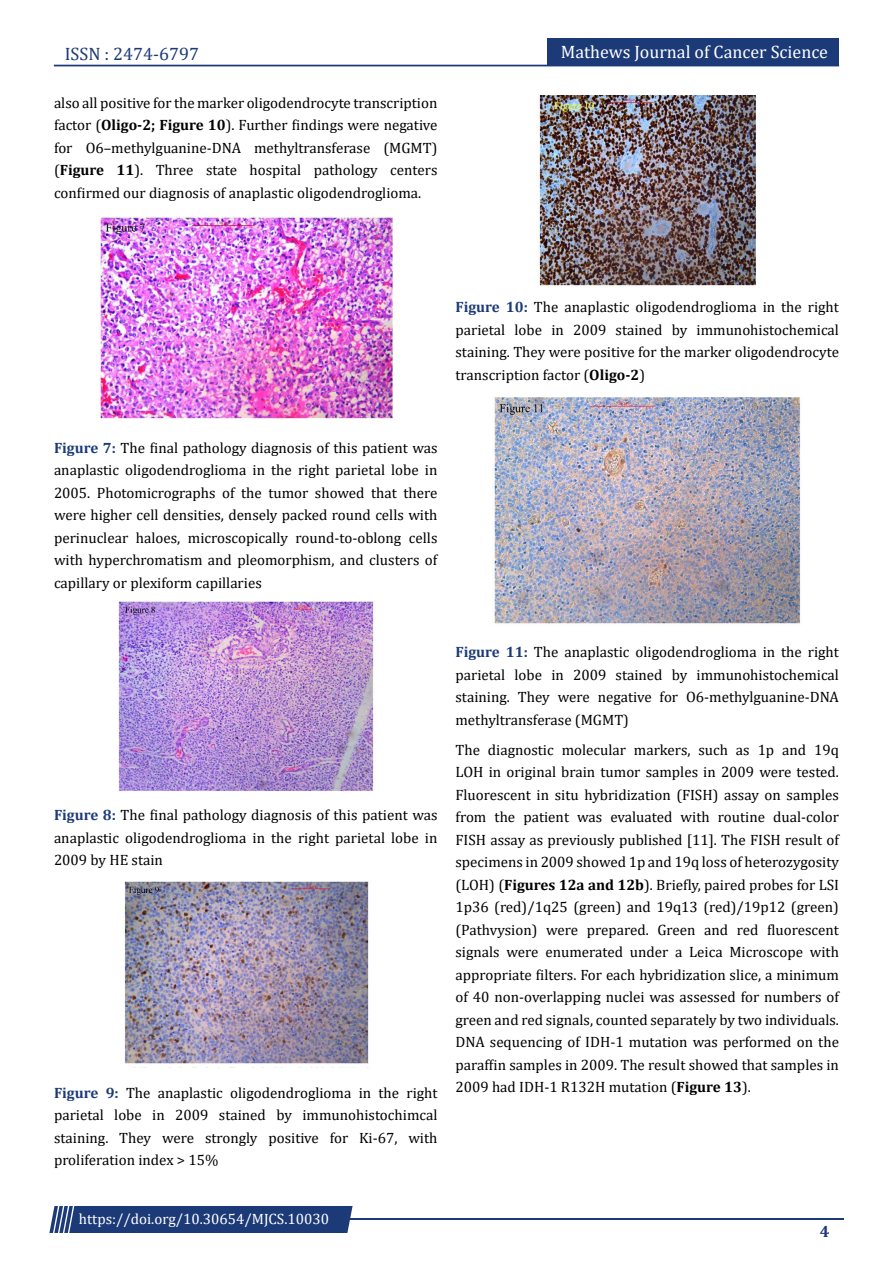
<style>
.page{position:relative;width:893px;height:1263px;background:#fff}
.page>*{position:absolute;margin:0;border:0;box-sizing:border-box;transform-origin:0 0}
.t1{font:18px "Cambria";color:#fff}
.t2{font:18px "Cambria";color:#1c3a78}
.t3{font:700 16.5px "Cambria";color:#1c3a78}
.t4{font:15px/22.5px "Cambria";color:#000;text-align:justify}
.t5{font:15px "Cambria";color:#fff}
.s1{font-weight:700}
.s2{font-weight:700;color:#1c3a78}
</style>
<div class="page">
<div style="left:54px;top:65px;width:785px;height:1px;border:1px solid #1c3a78"></div>
<div style="left:548px;top:39px;width:291px;height:27px;background:#1c3a78"></div>
<hr style="left:310px;top:1219px;width:534px;height:1px;background:#1c3a78">
<div style="left:49px;top:1206px;width:304px;height:27px;background:#1c3a78"></div>
<img style="left:100px;top:216px;width:293px;height:203px">
<img style="left:539px;top:96px;width:218px;height:190px">
<img style="left:492px;top:398px;width:309px;height:227px">
<img style="left:118px;top:602px;width:257px;height:189px">
<img style="left:124px;top:882px;width:245px;height:182px">
<p class="t2" style="left:65px;top:43px;width:136px">ISSN : 2474-6797</p>
<p class="t4" style="left:54px;top:91px;width:385px">also all positive for the marker oligodendrocyte transcription factor (<span class="s1">Oligo-2; Figure 10</span>). Further findings were negative for O6–methylguanine-DNA methyltransferase (MGMT) (<span class="s1">Figure 11</span>). Three state hospital pathology centers confirmed our diagnosis of anaplastic oligodendroglioma.</p>
<p class="t1" style="left:561px;top:41px;width:269px">Mathews Journal of Cancer Science</p>
<p class="t4" style="left:455px;top:296px;width:385px"><span class="s2">Figure 10:</span> The anaplastic oligodendroglioma in the right parietal lobe in 2009 stained by immunohistochemical staining. They were positive for the marker oligodendrocyte transcription factor (<span class="s1">Oligo-2</span>)</p>
<p class="t4" style="left:54px;top:436px;width:385px"><span class="s2">Figure 7:</span> The final pathology diagnosis of this patient was anaplastic oligodendroglioma in the right parietal lobe in 2005. Photomicrographs of the tumor showed that there were higher cell densities, densely packed round cells with perinuclear haloes, microscopically round-to-oblong cells with hyperchromatism and pleomorphism, and clusters of capillary or plexiform capillaries</p>
<p class="t4" style="left:54px;top:804px;width:385px"><span class="s2">Figure 8:</span> The final pathology diagnosis of this patient was anaplastic oligodendroglioma in the right parietal lobe in 2009 by HE stain</p>
<p class="t4" style="left:54px;top:1081px;width:385px"><span class="s2">Figure 9:</span> The anaplastic oligodendroglioma in the right parietal lobe in 2009 stained by immunohistochimcal staining. They were strongly positive for Ki-67, with proliferation index &gt; 15%</p>
<p class="t5" style="left:79px;top:1210px;width:252px">https://doi.org/10.30654/MJCS.10030</p>
<p class="t4" style="left:455px;top:641px;width:385px"><span class="s2">Figure 11:</span> The anaplastic oligodendroglioma in the right parietal lobe in 2009 stained by immunohistochemical staining. They were negative for O6-methylguanine-DNA methyltransferase (MGMT)</p>
<p class="t4" style="left:455px;top:738px;width:385px">The diagnostic molecular markers, such as 1p and 19q LOH in original brain tumor samples in 2009 were tested.<br>Fluorescent in situ hybridization (FISH) assay on samples from the patient was evaluated with routine dual-color FISH assay as previously published [11]. The FISH result of specimens in 2009 showed 1p and 19q loss of heterozygosity (LOH) (<span class="s1">Figures 12a and 12b</span>). Briefly, paired probes for LSI 1p36 (red)/1q25 (green) and 19q13 (red)/19p12 (green) (Pathvysion) were prepared. Green and red fluorescent signals were enumerated under a Leica Microscope with appropriate filters. For each hybridization slice, a minimum of 40 non-overlapping nuclei was assessed for numbers of green and red signals, counted separately by two individuals.<br>DNA sequencing of IDH-1 mutation was performed on the paraffin samples in 2009. The result showed that samples in 2009 had IDH-1 R132H mutation (<span class="s1">Figure 13</span>).</p>
<p class="t3" style="left:820px;top:1220px;width:11px">4</p>
</div>
